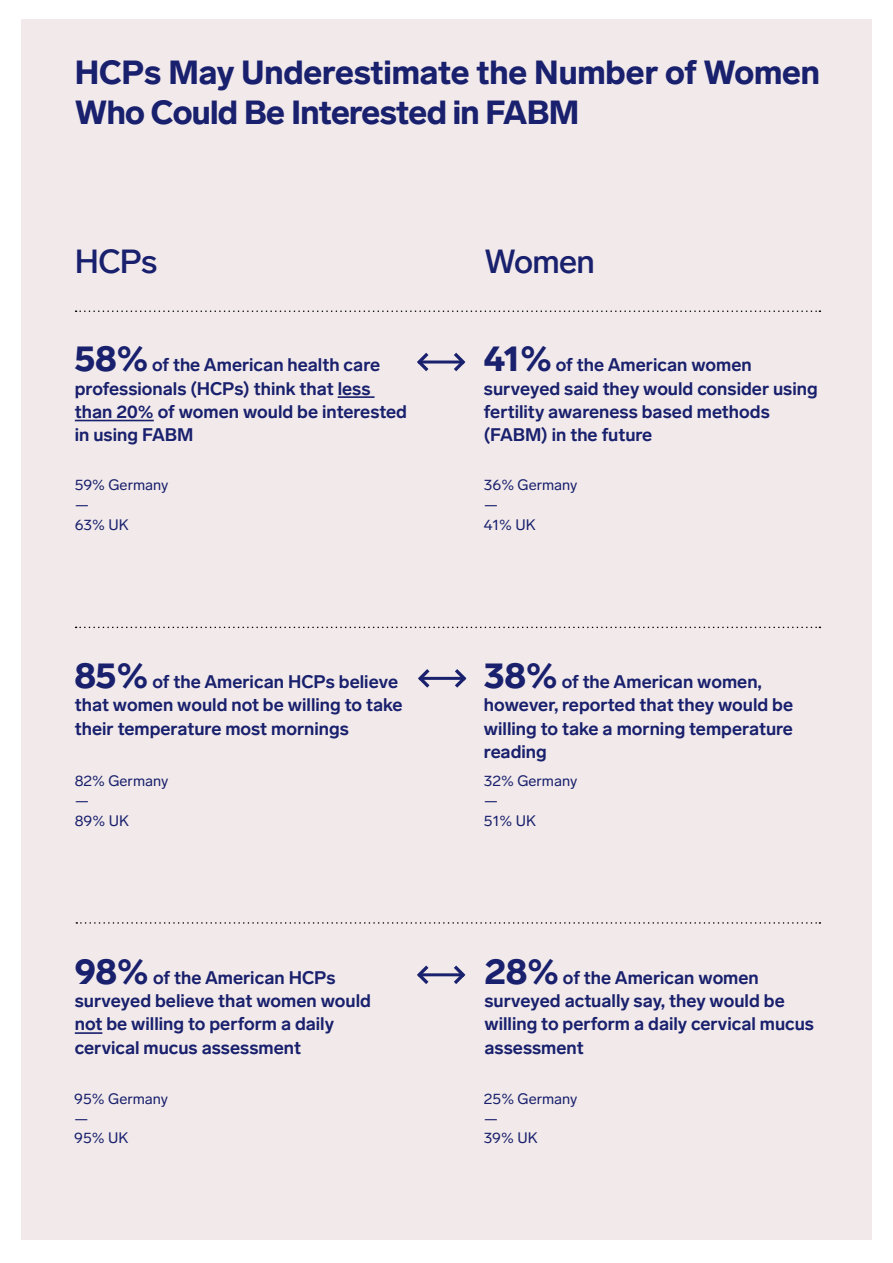
<style>
.page{position:relative;width:893px;height:1263px;background:#fff}
.page>*{position:absolute;margin:0;border:0;box-sizing:border-box;transform-origin:0 0}
.t1{font:900 33px/39.6px "Lab Grotesque";letter-spacing:-.015em;color:#19206d}
.t2{font:500 33px "Lab Grotesque";letter-spacing:-.02em;color:#19206d}
.t3{font:700 18px/23.4px "Lab Grotesque";color:#19206d}
.t4{font:15px/19.8px "Lab Grotesque";color:#19206d}
.s1{font-weight:900;font-size:36px}
</style>
<div class="page">
<div style="left:21px;top:19px;width:851px;height:1221px;background:#f2eaea"></div>
<hr style="left:338px;top:396px;width:37px;height:2px;background:#19206d">
<hr style="left:75px;top:420px;width:79px;height:1px;background:#19206d">
<svg style="left:76px;top:310px;width:744px;height:2px"></svg>
<svg style="left:76px;top:627px;width:744px;height:1px"></svg>
<svg style="left:76px;top:922px;width:744px;height:2px"></svg>
<hr style="left:75px;top:1032px;width:27px;height:2px;background:#19206d">
<hr style="left:421px;top:360px;width:40px;height:3px;background:#19206d">
<svg style="left:417px;top:353px;width:11px;height:18px"></svg>
<svg style="left:454px;top:353px;width:11px;height:18px"></svg>
<hr style="left:422px;top:677px;width:40px;height:3px;background:#19206d">
<svg style="left:418px;top:669px;width:11px;height:19px"></svg>
<svg style="left:455px;top:669px;width:11px;height:19px"></svg>
<hr style="left:421px;top:973px;width:40px;height:3px;background:#19206d">
<svg style="left:417px;top:965px;width:11px;height:19px"></svg>
<svg style="left:454px;top:965px;width:11px;height:19px"></svg>
<h1 class="t1" style="left:75px;top:53px;width:747px">HCPs May Underestimate the Number of Women<br>Who Could Be Interested in FABM</h1>
<h1 class="t2" style="left:75px;top:242px;width:84px">HCPs</h1>
<h1 class="t2" style="left:484px;top:242px;width:112px">Women</h1>
<p class="t3" style="left:75px;top:353px;width:334px"><span class="s1">58%</span> of the American health care professionals (HCPs) think that less than 20% of women would be interested in using FABM</p>
<p class="t4" style="left:75px;top:475px;width:95px">59% Germany —<br>63% UK</p>
<p class="t3" style="left:75px;top:670px;width:329px"><span class="s1">85%</span> of the American HCPs believe that women would not be willing to take their temperature most mornings</p>
<p class="t4" style="left:75px;top:771px;width:95px">82% Germany —<br>89% UK</p>
<p class="t3" style="left:75px;top:966px;width:298px"><span class="s1">98%</span> of the American HCPs surveyed believe that women would not be willing to perform a daily cervical mucus assessment</p>
<p class="t4" style="left:74px;top:1089px;width:95px">95% Germany —<br>95% UK</p>
<p class="t3" style="left:484px;top:353px;width:335px"><span class="s1">41%</span> of the American women surveyed said they would consider using fertility awareness based methods (FABM) in the future</p>
<p class="t4" style="left:484px;top:475px;width:95px">36% Germany —<br>41% UK</p>
<p class="t3" style="left:484px;top:670px;width:311px"><span class="s1">38%</span> of the American women, however, reported that they would be willing to take a morning temperature reading</p>
<p class="t4" style="left:484px;top:771px;width:95px">32% Germany —<br>51% UK</p>
<p class="t3" style="left:484px;top:966px;width:331px"><span class="s1">28%</span> of the American women surveyed actually say, they would be willing to perform a daily cervical mucus assessment</p>
<p class="t4" style="left:484px;top:1089px;width:95px">25% Germany —<br>39% UK</p>
</div>
